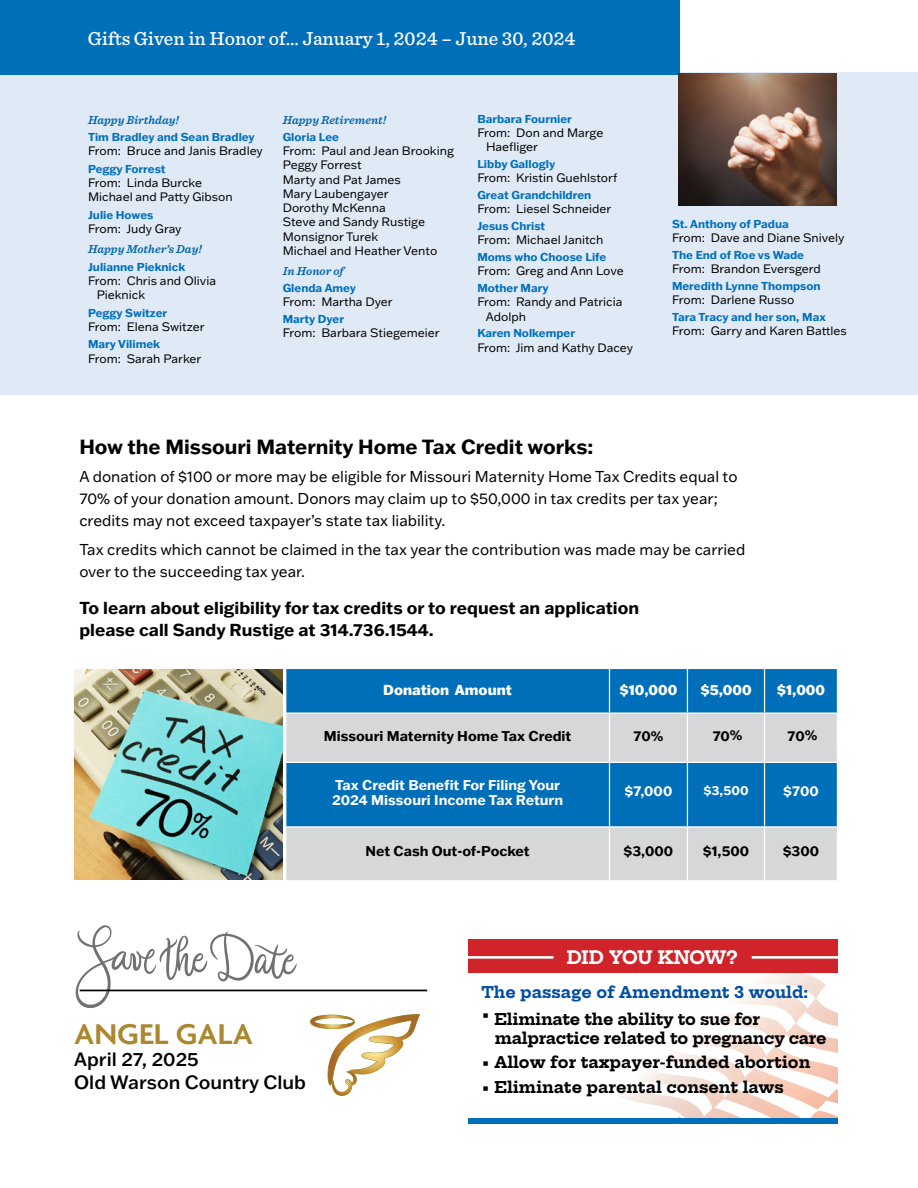
<style>
.page{position:relative;width:918px;height:1188px;background:#fff}
.page>*{position:absolute;margin:0;border:0;box-sizing:border-box;transform-origin:0 0}
.t1{font:600 30.9px "Agenda";color:#ab882f;scale:1.05 1}
.t2{font:700 20.1px "Franklin Gothic ATF";color:#000}
.t3{font:500 19.5px "Sentinel";color:#fff}
.t4{font:500 18.9px/22.4px "Franklin Gothic ATF";color:#000}
.t5{font:200 18px "Hepta Slab";letter-spacing:-.025em;color:#fff}
.t6{font:700 16.95px/22px "Franklin Gothic ATF";color:#000}
.t7{font:200 15.75px/18.6px "Hepta Slab";letter-spacing:-.01em;color:#000}
.t8{font:200 15.75px "Hepta Slab";color:#034ea2}
.t9{font:15.45px/21.6px "Franklin Gothic ATF";color:#000}
.t10{font:800 14.25px "Franklin Gothic ATF";color:#fff}
.t11{font:700 13.95px "Franklin Gothic ATF";color:#000}
.t12{font:700 13.95px/14.5px "Franklin Gothic ATF";color:#fff}
.t13{font:700 12.75px "Franklin Gothic ATF";color:#fff}
.t14{font:12px/14.2px "Franklin Gothic ATF";color:#000}
.t15{font:italic 600 12px "Sentinel";color:#0063a7}
.t16{font:700 11.25px "Franklin Gothic ATF";color:#006fba}
</style>
<div class="page">
<div style="left:0;top:72px;width:918px;height:323px;background:#e0eaf6"></div>
<div style="left:0;top:0;width:680px;height:74px;background:#006fba"></div>
<img style="left:678px;top:73px;width:158px;height:132px">
<img style="left:75px;top:670px;width:208px;height:210px">
<div style="left:286px;top:669px;width:551px;height:44px;background:#006fba"></div>
<svg style="left:286px;top:714px;width:551px;height:166px;background:#83afcc"></svg>
<hr style="left:609px;top:669px;width:1px;height:44px;background:#fff">
<hr style="left:687px;top:669px;width:1px;height:44px;background:#fff">
<hr style="left:764px;top:669px;width:1px;height:44px;background:#fff">
<hr style="left:609px;top:714px;width:1px;height:48px;background:#fff">
<hr style="left:687px;top:714px;width:1px;height:48px;background:#fff">
<hr style="left:764px;top:714px;width:1px;height:48px;background:#fff">
<hr style="left:285px;top:762px;width:325px;height:1px;background:#fff">
<hr style="left:610px;top:762px;width:77px;height:1px;background:#fff">
<hr style="left:609px;top:763px;width:1px;height:63px;background:#fff">
<hr style="left:687px;top:762px;width:78px;height:1px;background:#fff">
<hr style="left:687px;top:763px;width:1px;height:63px;background:#fff">
<hr style="left:765px;top:762px;width:73px;height:1px;background:#fff">
<hr style="left:764px;top:763px;width:1px;height:63px;background:#fff">
<hr style="left:285px;top:826px;width:325px;height:2px;background:#fff">
<hr style="left:610px;top:826px;width:77px;height:2px;background:#fff">
<hr style="left:609px;top:828px;width:1px;height:52px;background:#fff">
<hr style="left:687px;top:826px;width:78px;height:2px;background:#fff">
<hr style="left:687px;top:828px;width:1px;height:52px;background:#fff">
<hr style="left:765px;top:826px;width:73px;height:2px;background:#fff">
<hr style="left:764px;top:828px;width:1px;height:52px;background:#fff">
<svg style="left:76px;top:925px;width:221px;height:83px"></svg>
<hr style="left:80px;top:990px;width:347px;height:1px;background:#000">
<svg style="left:310px;top:1014px;width:110px;height:82px"></svg>
<img style="left:611px;top:973px;width:227px;height:146px">
<div style="left:468px;top:939px;width:370px;height:34px;background:#d0232a"></div>
<div style="left:468px;top:1119px;width:370px;height:5px;background:#006fba"></div>
<hr style="left:468px;top:956px;width:86px;height:3px;background:#fff">
<hr style="left:752px;top:956px;width:86px;height:3px;background:#fff">
<h3 class="t3" style="left:88px;top:24px;width:489px">Gifts Given in Honor of… January 1, 2024 – June 30, 2024</h3>
<p class="t15" style="left:88px;top:111px;width:92px">Happy Birthday!</p>
<p class="t16" style="left:88px;top:129px;width:168px">Tim Bradley and Sean Bradley</p>
<p class="t14" style="left:88px;top:143px;width:176px">From: Bruce and Janis Bradley</p>
<p class="t16" style="left:88px;top:161px;width:79px">Peggy Forrest</p>
<p class="t14" style="left:88px;top:175px;width:146px">From: Linda Burcke<br>Michael and Patty Gibson</p>
<p class="t16" style="left:88px;top:207px;width:67px">Julie Howes</p>
<p class="t14" style="left:88px;top:221px;width:95px">From: Judy Gray</p>
<p class="t15" style="left:88px;top:240px;width:115px">Happy Mother’s Day!</p>
<p class="t16" style="left:88px;top:259px;width:99px">Julianne Pieknick</p>
<p class="t14" style="left:97px;top:273px;width:121px;text-indent:-9px">From: Chris and Olivia<br>Pieknick</p>
<p class="t16" style="left:88px;top:305px;width:81px">Peggy Switzer</p>
<p class="t14" style="left:88px;top:319px;width:118px">From: Elena Switzer</p>
<p class="t16" style="left:88px;top:337px;width:73px">Mary Vilimek</p>
<p class="t14" style="left:88px;top:351px;width:115px">From: Sarah Parker</p>
<p class="t15" style="left:283px;top:111px;width:105px">Happy Retirement!</p>
<p class="t16" style="left:283px;top:129px;width:58px">Gloria Lee</p>
<p class="t14" style="left:283px;top:143px;width:173px">From: Paul and Jean Brooking<br>Peggy Forrest<br>Marty and Pat James<br>Mary Laubengayer<br>Dorothy McKenna<br>Steve and Sandy Rustige<br>Monsignor Turek<br>Michael and Heather Vento</p>
<p class="t15" style="left:283px;top:262px;width:63px">In Honor of</p>
<p class="t16" style="left:283px;top:280px;width:75px">Glenda Amey</p>
<p class="t14" style="left:283px;top:294px;width:112px">From: Martha Dyer</p>
<p class="t16" style="left:283px;top:311px;width:63px">Marty Dyer</p>
<p class="t14" style="left:283px;top:325px;width:159px">From: Barbara Stiegemeier</p>
<p class="t16" style="left:477px;top:111px;width:96px">Barbara Fournier</p>
<p class="t14" style="left:486px;top:125px;width:119px;text-indent:-9px">From: Don and Marge<br>Haefliger</p>
<p class="t16" style="left:477px;top:157px;width:79px">Libby Gallogly</p>
<p class="t14" style="left:477px;top:171px;width:141px">From: Kristin Guehlstorf</p>
<p class="t16" style="left:477px;top:188px;width:115px">Great Grandchildren</p>
<p class="t14" style="left:477px;top:202px;width:135px">From: Liesel Schneider</p>
<p class="t16" style="left:477px;top:219px;width:69px">Jesus Christ</p>
<p class="t14" style="left:477px;top:233px;width:128px">From: Michael Janitch</p>
<p class="t16" style="left:477px;top:250px;width:131px">Moms who Choose Life</p>
<p class="t14" style="left:477px;top:264px;width:148px">From: Greg and Ann Love</p>
<p class="t16" style="left:477px;top:281px;width:73px">Mother Mary</p>
<p class="t14" style="left:486px;top:295px;width:138px;text-indent:-8px">From: Randy and Patricia<br>Adolph</p>
<p class="t16" style="left:477px;top:326px;width:99px">Karen Nolkemper</p>
<p class="t14" style="left:477px;top:340px;width:157px">From: Jim and Kathy Dacey</p>
<h2 class="t2" style="left:79px;top:433px;width:516px">How the Missouri Maternity Home Tax Credit works:</h2>
<p class="t16" style="left:672px;top:216px;width:118px">St. Anthony of Padua</p>
<p class="t14" style="left:672px;top:230px;width:174px">From: Dave and Diane Snively</p>
<p class="t16" style="left:672px;top:247px;width:134px">The End of Roe vs Wade</p>
<p class="t14" style="left:672px;top:261px;width:150px">From: Brandon Eversgerd</p>
<p class="t16" style="left:672px;top:278px;width:150px">Meredith Lynne Thompson</p>
<p class="t14" style="left:672px;top:292px;width:124px">From: Darlene Russo</p>
<p class="t16" style="left:672px;top:309px;width:155px">Tara Tracy and her son, Max</p>
<p class="t14" style="left:672px;top:323px;width:176px">From: Garry and Karen Battles</p>
<p class="t9" style="left:79px;top:466px;width:660px">A donation of $100 or more may be eligible for Missouri Maternity Home Tax Credits equal to<br>70% of your donation amount. Donors may claim up to $50,000 in tax credits per tax year; credits may not exceed taxpayer’s state tax liability.</p>
<p class="t9" style="left:79px;top:538px;width:668px">Tax credits which cannot be claimed in the tax year the contribution was made may be carried over to the succeeding tax year.</p>
<h3 class="t6" style="left:79px;top:596px;width:561px">To learn about eligibility for tax credits or to request an application please call Sandy Rustige at 314.736.1544.</h3>
<p class="t10" style="left:383px;top:681px;width:130px">Donation Amount</p>
<p class="t10" style="left:620px;top:681px;width:59px">$10,000</p>
<p class="t10" style="left:700px;top:681px;width:53px">$5,000</p>
<p class="t10" style="left:777px;top:681px;width:50px">$1,000</p>
<p class="t11" style="left:324px;top:727px;width:249px">Missouri Maternity Home Tax Credit</p>
<p class="t11" style="left:634px;top:727px;width:31px">70%</p>
<p class="t11" style="left:713px;top:727px;width:31px">70%</p>
<p class="t11" style="left:788px;top:727px;width:31px">70%</p>
<p class="t12" style="left:332px;top:777px;width:233px">Tax Credit Benefit For Filing Your<br>2024 Missouri Income Tax Return</p>
<p class="t12" style="left:625px;top:784px;width:49px">$7,000</p>
<p class="t13" style="left:703px;top:782px;width:47px">$3,500</p>
<p class="t12" style="left:783px;top:784px;width:37px">$700</p>
<h1 class="t1" style="left:74px;top:1017px;width:172px">ANGEL GALA</h1>
<h3 class="t4" style="left:74px;top:1048px;width:233px">April 27, 2025<br>Old Warson Country Club</h3>
<p class="t11" style="left:366px;top:842px;width:166px">Net Cash Out-of-Pocket</p>
<p class="t11" style="left:624px;top:842px;width:51px">$3,000</p>
<p class="t11" style="left:703px;top:842px;width:48px">$1,500</p>
<p class="t11" style="left:783px;top:842px;width:38px">$300</p>
<h3 class="t5" style="left:567px;top:942px;width:172px">DID YOU KNOW?</h3>
<h3 class="t8" style="left:481px;top:979px;width:328px">The passage of Amendment 3 would:</h3>
<h3 class="t7" style="left:495px;top:1008px;width:333px;text-indent:-13px">• Eliminate the ability to sue for malpractice related to pregnancy care</h3>
<h3 class="t7" style="left:481px;top:1051px;width:330px">• Allow for taxpayer-funded abortion</h3>
<h3 class="t7" style="left:481px;top:1076px;width:304px">• Eliminate parental consent laws</h3>
</div>
